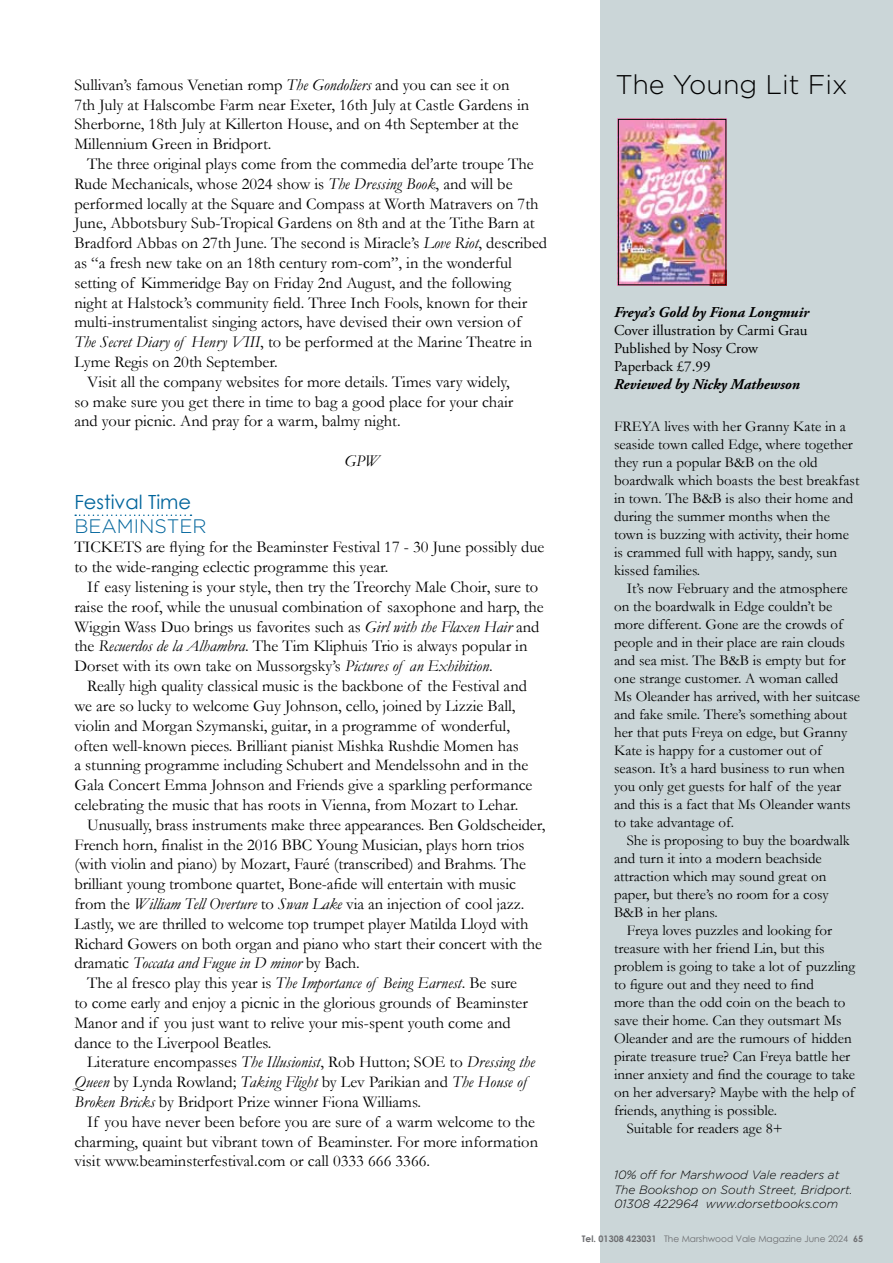
<style>
.page{position:relative;width:893px;height:1263px;background:#fff}
.page>*{position:absolute;margin:0;border:0;box-sizing:border-box;transform-origin:0 0}
.t1{font:300 27px "Gotham";color:#000}
.t2{font:19.5px "Century Gothic";color:#00659c}
.t3{font:300 19.5px "Gotham";color:#00659c}
.t4{font:16.5px/19.8px "Garamond";color:#000}
.t5{font:italic 16.5px "Garamond";letter-spacing:-.005em;color:#000}
.t6{font:15px/18px "Garamond";color:#000}
.t7{font:15px/18px "Adobe Garamond Pro";color:#000}
.t8{font:italic 700 15px "Adobe Garamond Pro";color:#000}
.t9{font:italic 300 12px/14.4px "Gotham";color:#000}
.t10{font:9px "Century Gothic";color:#6d6e71}
.s1{font-style:italic}
.s2{font-style:normal}
.s3{font-weight:700}
</style>
<div class="page">
<div style="left:600px;top:0;width:293px;height:1263px;background:#cbd6d8"></div>
<img style="left:620px;top:121px;width:104px;height:162px">
<div style="left:618px;top:119px;width:108px;height:166px;border:1px solid #000"></div>
<svg style="left:75px;top:514px;width:116px;height:2px"></svg>
<p class="t4" style="left:74px;top:74px;width:437px">Sullivan’s famous Venetian romp <span class="s1">The Gondoliers</span> and you can see it on</p>
<h1 class="t1" style="left:615px;top:67px;width:234px">THE YOUNG LIT FIX</h1>
<p class="t4" style="left:74px;top:94px;width:456px">7th July at Halscombe Farm near Exeter, 16th July at Castle Gardens in<br>Sherborne, 18th July at Killerton House, and on 4th September at the<br>Millennium Green in Bridport.</p>
<p class="t4" style="left:87px;top:154px;width:448px">The three original plays come from the commedia del’arte troupe The</p>
<p class="t4" style="left:74px;top:173px;width:440px">Rude Mechanicals, whose 2024 show is <span class="s1">The Dressing Book</span>, and will be</p>
<p class="t4" style="left:74px;top:193px;width:466px">performed locally at the Square and Compass at Worth Matravers on 7th</p>
<p class="t4" style="left:74px;top:213px;width:462px">June, Abbotsbury Sub-Tropical Gardens on 8th and at the Tithe Barn at</p>
<p class="t4" style="left:74px;top:233px;width:474px">Bradford Abbas on 27th June. The second is Miracle’s <span class="s1">Love Riot</span>, described</p>
<p class="t4" style="left:74px;top:253px;width:439px">as “a fresh new take on an 18th century rom-com”, in the wonderful</p>
<p class="t4" style="left:74px;top:272px;width:438px">setting of Kimmeridge Bay on Friday 2nd August, and the following</p>
<p class="t4" style="left:74px;top:292px;width:454px">night at Halstock’s community field. Three Inch Fools, known for their</p>
<p class="t4" style="left:74px;top:312px;width:448px">multi-instrumentalist singing actors, have devised their own version of</p>
<p class="t4" style="left:74px;top:332px;width:459px"><span class="s1">The Secret Diary of Henry VIII</span>, to be performed at the Marine Theatre in</p>
<p class="t4" style="left:74px;top:352px;width:205px">Lyme Regis on 20th September.</p>
<p class="t4" style="left:87px;top:371px;width:424px">Visit all the company websites for more details. Times vary widely,</p>
<p class="t4" style="left:74px;top:391px;width:440px">so make sure you get there in time to bag a good place for your chair</p>
<p class="t4" style="left:74px;top:411px;width:328px">and your picnic. And pray for a warm, balmy night.</p>
<p class="t5" style="left:344px;top:450px;width:37px">GPW</p>
<p class="t2" style="left:74px;top:489px;width:118px">Festival Time</p>
<p class="t3" style="left:74px;top:513px;width:134px">BEAMINSTER</p>
<p class="t4" style="left:74px;top:537px;width:21px">Tickets</p>
<p class="t8" style="left:614px;top:304px;width:196px">Freya’s Gold by Fiona Longmuir</p>
<p class="t7" style="left:614px;top:322px;width:195px">Cover illustration by Carmi Grau<br>Published by Nosy Crow<br>Paperback £7.99</p>
<p class="t8" style="left:614px;top:376px;width:188px">Reviewed by Nicky Mathewson</p>
<p class="t6" style="left:614px;top:417px;width:19px">Freya</p>
<p class="t6" style="left:614px;top:417px;width:247px;text-indent:50px">lives with her Granny Kate in a seaside town called Edge, where together they run a popular B&amp;B on the old boardwalk which boasts the best breakfast in town. The B&amp;B is also their home and during the summer months when the town is buzzing with activity, their home is crammed full with happy, sandy, sun kissed families.</p>
<p class="t6" style="left:614px;top:579px;width:248px;text-indent:13px">It’s now February and the atmosphere on the boardwalk in Edge couldn’t be more different. Gone are the crowds of people and in their place are rain clouds and sea mist. The B&amp;B is empty but for one strange customer. A woman called<br>Ms Oleander has arrived, with her suitcase and fake smile. There’s something about her that puts Freya on edge, but Granny Kate is happy for a customer out of season. It’s a hard business to run when you only get guests for half of the year and this is a fact that Ms Oleander wants to take advantage of.</p>
<p class="t6" style="left:614px;top:831px;width:237px;text-indent:13px">She is proposing to buy the boardwalk and turn it into a modern beachside attraction which may sound great on paper, but there’s no room for a cosy<br>B&amp;B in her plans.</p>
<p class="t6" style="left:627px;top:921px;width:207px">Freya loves puzzles and looking for</p>
<p class="t6" style="left:614px;top:939px;width:212px">treasure with her friend Lin, but this</p>
<p class="t6" style="left:614px;top:957px;width:243px">problem is going to take a lot of puzzling</p>
<p class="t6" style="left:614px;top:975px;width:201px">to figure out and they need to find</p>
<p class="t6" style="left:614px;top:993px;width:233px">more than the odd coin on the beach to</p>
<p class="t6" style="left:614px;top:1011px;width:229px">save their home. Can they outsmart Ms</p>
<p class="t6" style="left:614px;top:1029px;width:239px">Oleander and are the rumours of hidden</p>
<p class="t6" style="left:614px;top:1047px;width:238px">pirate treasure true? Can Freya battle her</p>
<p class="t6" style="left:614px;top:1065px;width:243px">inner anxiety and find the courage to take</p>
<p class="t6" style="left:614px;top:1083px;width:242px">on her adversary? Maybe with the help of</p>
<p class="t6" style="left:614px;top:1101px;width:164px">friends, anything is possible.</p>
<p class="t6" style="left:627px;top:1119px;width:158px">Suitable for readers age 8+</p>
<p class="t9" style="left:614px;top:1168px;width:240px">10% off for Marshwood Vale readers at<br>The Bookshop on South Street, Bridport.<br>01308 422964 www.dorsetbooks.com</p>
<p class="t4" style="left:74px;top:537px;width:471px;text-indent:72px">are flying for the Beaminster Festival 17 - 30 June possibly due to the wide-ranging eclectic programme this year.</p>
<p class="t4" style="left:74px;top:577px;width:471px;text-indent:13px">If easy listening is your style, then try the Treorchy Male Choir, sure to raise the roof, while the unusual combination of saxophone and harp, the Wiggin Wass Duo brings us favorites such as <span class="s1">Girl with the Flaxen Hair</span> and the <span class="s1">Recuerdos de la Alhambra</span>. The Tim Kliphuis Trio is always popular in Dorset with its own take on Mussorgsky’s <span class="s1">Pictures of an Exhibition</span>.</p>
<p class="t4" style="left:87px;top:676px;width:441px">Really high quality classical music is the backbone of the Festival and</p>
<p class="t4" style="left:74px;top:695px;width:443px">we are so lucky to welcome Guy Johnson, cello, joined by Lizzie Ball,</p>
<p class="t4" style="left:74px;top:715px;width:437px">violin and Morgan Szymanski, guitar, in a programme of wonderful,</p>
<p class="t4" style="left:74px;top:735px;width:446px">often well-known pieces. Brilliant pianist Mishka Rushdie Momen has</p>
<p class="t4" style="left:74px;top:755px;width:455px">a stunning programme including Schubert and Mendelssohn and in the</p>
<p class="t4" style="left:74px;top:775px;width:460px">Gala Concert Emma Johnson and Friends give a sparkling performance</p>
<p class="t4" style="left:74px;top:794px;width:446px">celebrating the music that has roots in Vienna, from Mozart to Lehar.</p>
<p class="t4" style="left:87px;top:814px;width:460px">Unusually, brass instruments make three appearances. Ben Goldscheider,</p>
<p class="t4" style="left:74px;top:834px;width:451px">French horn, finalist in the 2016 BBC Young Musician, plays horn trios</p>
<p class="t4" style="left:74px;top:854px;width:453px">(with violin and piano) by Mozart, Fauré (transcribed) and Brahms. The</p>
<p class="t4" style="left:74px;top:874px;width:443px">brilliant young trombone quartet, Bone-afide will entertain with music</p>
<p class="t4" style="left:74px;top:893px;width:451px">from the <span class="s1">William Tell Overture</span> to <span class="s1">Swan Lake</span> via an injection of cool jazz.</p>
<p class="t4" style="left:74px;top:913px;width:456px">Lastly, we are thrilled to welcome top trumpet player Matilda Lloyd with</p>
<p class="t4" style="left:74px;top:933px;width:469px">Richard Gowers on both organ and piano who start their concert with the</p>
<p class="t5" style="left:74px;top:952px;width:287px"><span class="s2">dramatic</span> Toccata and Fugue in D minor <span class="s2">by Bach.</span></p>
<p class="t4" style="left:87px;top:973px;width:431px">The al fresco play this year is <span class="s1">The Importance of Being Earnest</span>. Be sure</p>
<p class="t4" style="left:74px;top:992px;width:455px">to come early and enjoy a picnic in the glorious grounds of Beaminster</p>
<p class="t4" style="left:74px;top:1012px;width:438px">Manor and if you just want to relive your mis-spent youth come and</p>
<p class="t4" style="left:74px;top:1032px;width:199px">dance to the Liverpool Beatles.</p>
<p class="t4" style="left:87px;top:1052px;width:449px">Literature encompasses <span class="s1">The Illusionist</span>, Rob Hutton; SOE to <span class="s1">Dressing the</span></p>
<p class="t4" style="left:74px;top:1072px;width:453px"><span class="s1">Queen</span> by Lynda Rowland; <span class="s1">Taking Flight</span> by Lev Parikian and <span class="s1">The House of</span></p>
<p class="t4" style="left:74px;top:1091px;width:348px"><span class="s1">Broken Bricks</span> by Bridport Prize winner Fiona Williams.</p>
<p class="t4" style="left:87px;top:1111px;width:449px">If you have never been before you are sure of a warm welcome to the</p>
<p class="t4" style="left:74px;top:1131px;width:465px">charming, quaint but vibrant town of Beaminster. For more information</p>
<p class="t4" style="left:74px;top:1151px;width:357px">visit www.beaminsterfestival.com or call 0333 666 3366.</p>
<p class="t10" style="left:582px;top:1232px;width:283px"><span class="s3">Tel. 01308 423031</span> The Marshwood Vale Magazine June 2024 <span class="s3">65</span></p>
</div>
